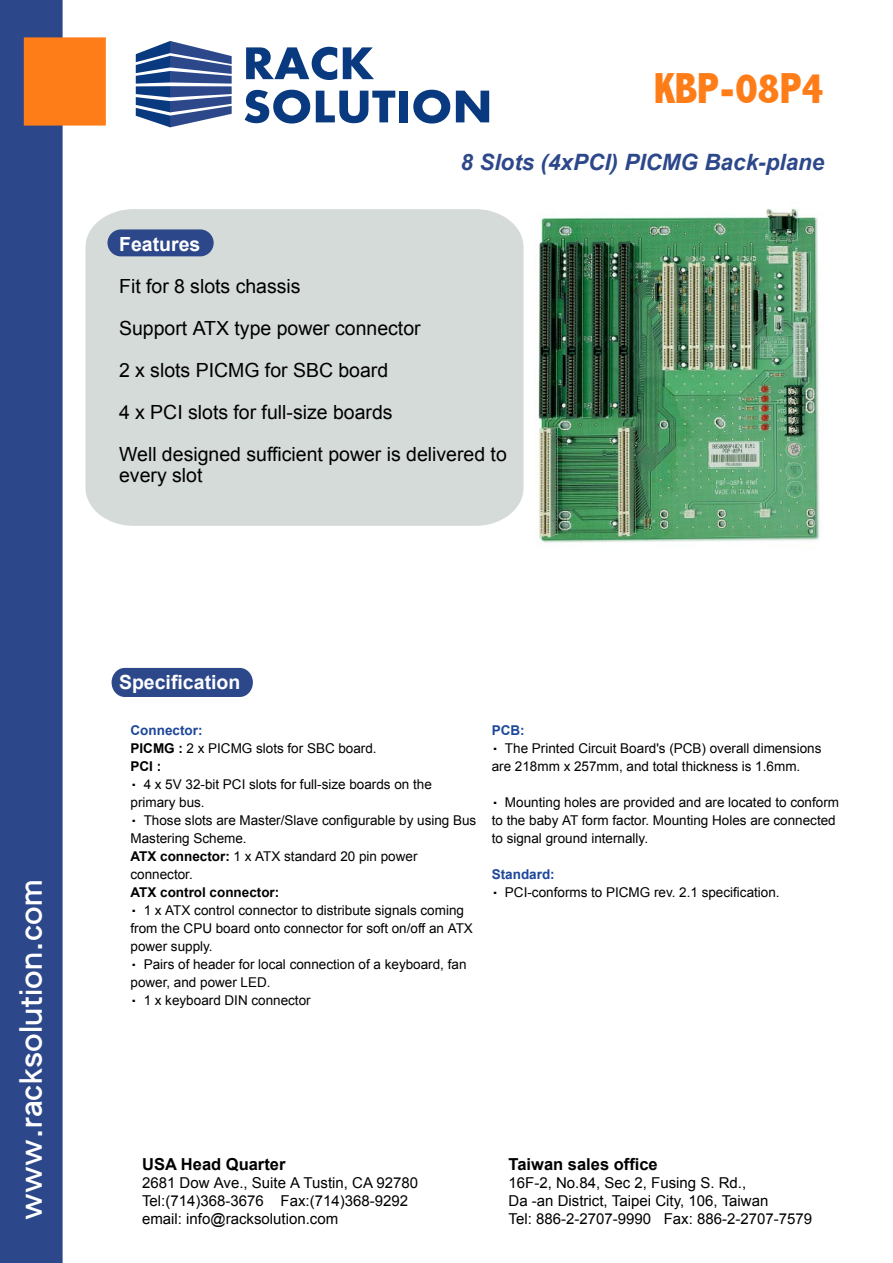
<style>
.page{position:relative;width:893px;height:1263px;background:#fff}
.page>*{position:absolute;margin:0;border:0;box-sizing:border-box;transform-origin:0 0}
.t1{font:700 47.55px/43.2px "Futura T";color:#093a80;scale:1.05 1}
.t2{font:800 condensed 43.5px "Abadi";color:#fe7d19}
.t3{font:30.9px "Li Hei Pro";color:#fff}
.t4{font:italic 700 22.5px "Arial";color:#2d488a}
.t5{font:19.5px/42px "Arial";color:#000}
.t6{font:700 19.5px "Arial";color:#fff}
.t7{font:700 16.5px "Arial";color:#000}
.t8{font:15px/18px "Arial";color:#000}
.t9{font:13.5px/18px "Arial";color:#000}
.s1{font-weight:700;color:#1d479a}
.s2{font-weight:700}
</style>
<div class="page">
<svg style="left:136px;top:41px;width:96px;height:86px"></svg>
<div style="left:0;top:0;width:63px;height:1263px;background:#2d488a"></div>
<div style="left:24px;top:37px;width:82px;height:89px;background:#fe7d19"></div>
<img style="left:538px;top:208px;width:282px;height:335px">
<div style="left:112px;top:668px;width:141px;height:29px;background:#2d488a"></div>
<div style="left:85px;top:209px;width:439px;height:317px;background:#d5dbd8"></div>
<svg style="left:107px;top:229px;width:107px;height:27px;background:#39528f"></svg>
<h3 class="t3" style="left:16px;top:1219px;width:341px;rotate:-90deg">www.racksolution.com</h3>
<h1 class="t1" style="left:243px;top:42px;width:240px">RACK<br>SOLUTION</h1>
<h2 class="t2" style="left:654px;top:63px;width:171px">KBP-08P4</h2>
<h3 class="t4" style="left:461px;top:149px;width:365px">8 Slots (4xPCI) PICMG Back-plane</h3>
<h3 class="t6" style="left:119px;top:233px;width:83px">Features</h3>
<h3 class="t5" style="left:119px;top:265px;width:389px">Fit for 8 slots chassis<br>Support ATX type power connector<br>2 x slots PICMG for SBC board<br>4 x PCI slots for full-size boards<br>Well designed sufficient power is delivered to</h3>
<h3 class="t5" style="left:119px;top:454px;width:85px">every slot</h3>
<h3 class="t6" style="left:119px;top:671px;width:123px">Specification</h3>
<p class="t9" style="left:131px;top:721px;width:347px"><span class="s1">Connector:<br></span><span class="s2">PICMG :</span> 2 x PICMG slots for SBC board.<br><span class="s2">PCI :<br></span><sup>.</sup> 4 x 5V 32-bit PCI slots for full-size boards on the primary bus.<br><sup>.</sup> Those slots are Master/Slave configurable by using Bus<br>Mastering Scheme.<br><span class="s2">ATX connector:</span> 1 x ATX standard 20 pin power connector.</p>
<p class="t9" style="left:131px;top:883px;width:344px"><span class="s2">ATX control connector:<br></span><sup>.</sup> 1 x ATX control connector to distribute signals coming from the CPU board onto connector for soft on/off an ATX power supply.<br><sup>.</sup> Pairs of header for local connection of a keyboard, fan power, and power LED.<br><sup>.</sup> 1 x keyboard DIN connector</p>
<p class="t9" style="left:492px;top:721px;width:331px"><span class="s1">PCB:<br></span><sup>.</sup> The Printed Circuit Board's (PCB) overall dimensions are 218mm x 257mm, and total thickness is 1.6mm.</p>
<p class="t9" style="left:492px;top:793px;width:349px"><sup>.</sup> Mounting holes are provided and are located to conform to the baby AT form factor. Mounting Holes are connected to signal ground internally.</p>
<p class="t9" style="left:492px;top:865px;width:289px"><span class="s1">Standard:<br></span><sup>.</sup> PCI-conforms to PICMG rev. 2.1 specification.</p>
<p class="t7" style="left:142px;top:1155px;width:145px">USA Head Quarter</p>
<p class="t8" style="left:142px;top:1174px;width:277px">2681 Dow Ave., Suite A Tustin, CA 92780<br>Tel:(714)368-3676 Fax:(714)368-9292 email: info@racksolution.com</p>
<p class="t7" style="left:509px;top:1155px;width:151px">Taiwan sales office</p>
<p class="t8" style="left:509px;top:1174px;width:305px">16F-2, No.84, Sec 2, Fusing S. Rd.,<br>Da -an District, Taipei City, 106, Taiwan<br>Tel: 886-2-2707-9990 Fax: 886-2-2707-7579</p>
</div>
